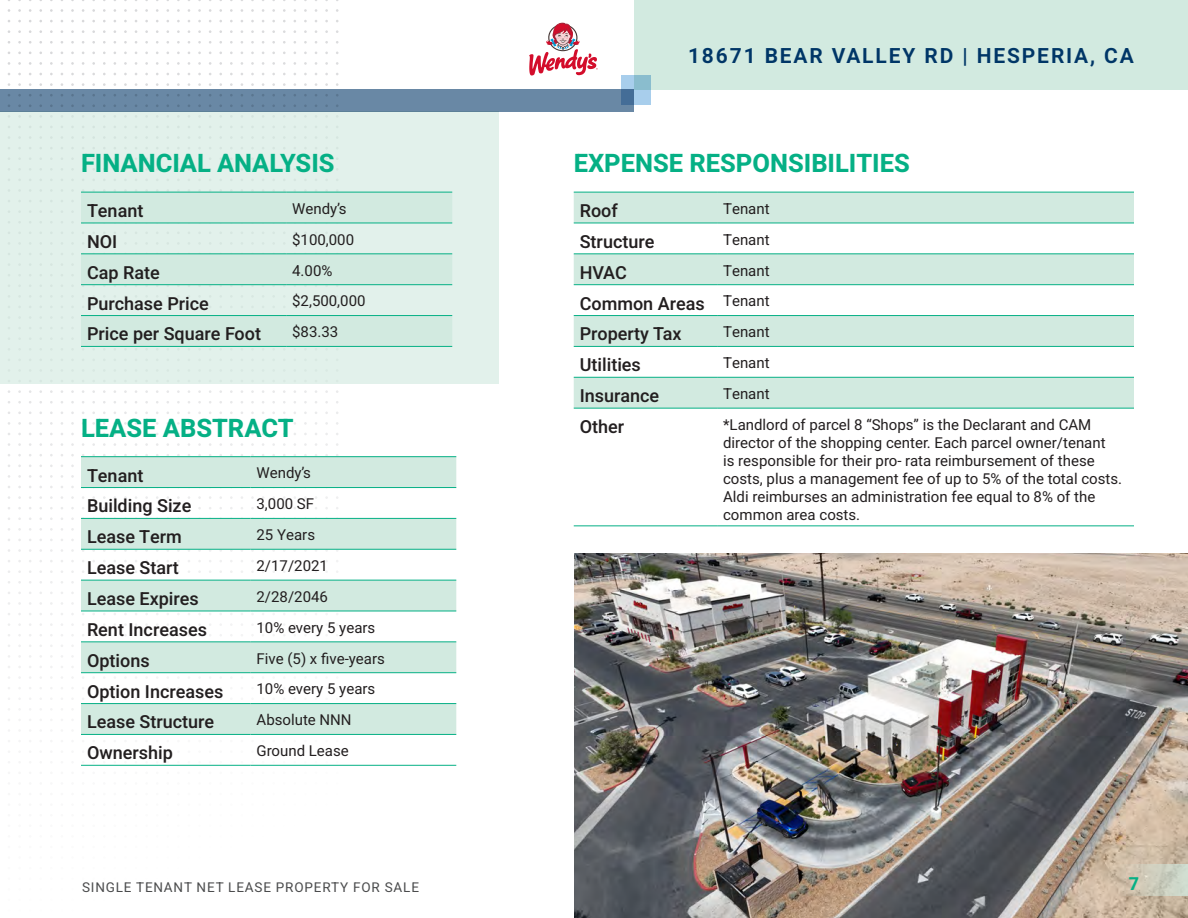
<style>
.page{position:relative;width:1188px;height:918px;background:#fff}
.page>*{position:absolute;margin:0;border:0;box-sizing:border-box;transform-origin:0 0}
.Corporate-Heading-Bo{font:700 25.5px "Heebo";color:#05b085}
.t1{font:600 21px "Heebo";letter-spacing:.09em;color:#003667}
.Corporate-Heading-Me{font:500 18px "Heebo";color:#231f20}
.t2{font:700 18px "Heebo";color:#05b085}
.Corporate_-_Body-Reg{font:15px/18px "Heebo";color:#231f20}
.t3{font:13.5px "Heebo";letter-spacing:.06em;color:#4b4c4d}
</style>
<div class="page">
<svg style="left:529px;top:23px;width:69px;height:53px"></svg>
<div style="left:0;top:112px;width:500px;height:272px;background:#e2f1eb"></div>
<svg style="left:81px;top:193px;width:371px;height:153px;fill:#d2eae0"></svg>
<hr style="left:81px;top:192px;width:205px;height:1px;background:#05b085">
<hr style="left:286px;top:192px;width:166px;height:1px;background:#05b085">
<hr style="left:81px;top:223px;width:205px;height:1px;background:#05b085">
<hr style="left:286px;top:223px;width:166px;height:1px;background:#05b085">
<hr style="left:81px;top:253px;width:205px;height:1px;background:#05b085">
<hr style="left:286px;top:253px;width:166px;height:1px;background:#05b085">
<hr style="left:81px;top:284px;width:205px;height:1px;background:#05b085">
<hr style="left:286px;top:284px;width:166px;height:1px;background:#05b085">
<hr style="left:81px;top:315px;width:205px;height:1px;background:#05b085">
<hr style="left:286px;top:315px;width:166px;height:1px;background:#05b085">
<hr style="left:81px;top:346px;width:205px;height:1px;background:#05b085">
<hr style="left:286px;top:346px;width:166px;height:1px;background:#05b085">
<svg style="left:81px;top:457px;width:375px;height:277px;fill:#d2eae0"></svg>
<hr style="left:81px;top:456px;width:170px;height:1px;background:#05b085">
<hr style="left:251px;top:456px;width:205px;height:1px;background:#05b085">
<hr style="left:81px;top:487px;width:170px;height:1px;background:#05b085">
<hr style="left:251px;top:487px;width:205px;height:1px;background:#05b085">
<hr style="left:81px;top:518px;width:170px;height:1px;background:#05b085">
<hr style="left:251px;top:518px;width:205px;height:1px;background:#05b085">
<hr style="left:81px;top:549px;width:170px;height:1px;background:#05b085">
<hr style="left:251px;top:549px;width:205px;height:1px;background:#05b085">
<hr style="left:81px;top:580px;width:170px;height:1px;background:#05b085">
<hr style="left:251px;top:580px;width:205px;height:1px;background:#05b085">
<hr style="left:81px;top:611px;width:170px;height:1px;background:#05b085">
<hr style="left:251px;top:611px;width:205px;height:1px;background:#05b085">
<hr style="left:81px;top:641px;width:170px;height:1px;background:#05b085">
<hr style="left:251px;top:641px;width:205px;height:1px;background:#05b085">
<hr style="left:81px;top:672px;width:170px;height:1px;background:#05b085">
<hr style="left:251px;top:672px;width:205px;height:1px;background:#05b085">
<hr style="left:81px;top:703px;width:170px;height:1px;background:#05b085">
<hr style="left:251px;top:703px;width:205px;height:1px;background:#05b085">
<hr style="left:81px;top:734px;width:170px;height:1px;background:#05b085">
<hr style="left:251px;top:734px;width:205px;height:1px;background:#05b085">
<hr style="left:81px;top:765px;width:170px;height:1px;background:#05b085">
<hr style="left:251px;top:765px;width:205px;height:1px;background:#05b085">
<svg style="left:574px;top:193px;width:560px;height:215px;fill:#d2eae0"></svg>
<hr style="left:574px;top:192px;width:143px;height:1px;background:#05b085">
<hr style="left:717px;top:192px;width:417px;height:1px;background:#05b085">
<hr style="left:574px;top:223px;width:143px;height:1px;background:#05b085">
<hr style="left:717px;top:223px;width:417px;height:1px;background:#05b085">
<hr style="left:574px;top:253px;width:143px;height:1px;background:#05b085">
<hr style="left:717px;top:253px;width:417px;height:1px;background:#05b085">
<hr style="left:574px;top:284px;width:143px;height:1px;background:#05b085">
<hr style="left:717px;top:284px;width:417px;height:1px;background:#05b085">
<hr style="left:574px;top:315px;width:143px;height:1px;background:#05b085">
<hr style="left:717px;top:315px;width:417px;height:1px;background:#05b085">
<hr style="left:574px;top:346px;width:143px;height:1px;background:#05b085">
<hr style="left:717px;top:346px;width:417px;height:1px;background:#05b085">
<hr style="left:574px;top:377px;width:143px;height:1px;background:#05b085">
<hr style="left:717px;top:377px;width:417px;height:1px;background:#05b085">
<hr style="left:574px;top:408px;width:143px;height:1px;background:#05b085">
<hr style="left:717px;top:408px;width:417px;height:1px;background:#05b085">
<hr style="left:574px;top:525px;width:143px;height:1px;background:#05b085">
<hr style="left:717px;top:525px;width:417px;height:1px;background:#05b085">
<img style="left:575px;top:554px;width:613px;height:364px">
<div style="left:634px;top:0;width:554px;height:90px;background:#d2eae0"></div>
<svg style="left:1118px;top:865px;width:70px;height:31px;background:#cdcab9"></svg>
<div style="left:0;top:90px;width:634px;height:22px;background:#6988a5"></div>
<svg style="left:621px;top:75px;width:29px;height:29px"></svg>
<p class="Corporate-Heading-Bo" style="left:81px;top:146px;width:255px">FINANCIAL ANALYSIS</p>
<p class="Corporate-Heading-Me" style="left:87px;top:198px;width:58px">Tenant</p>
<p class="Corporate_-_Body-Reg" style="left:292px;top:199px;width:56px">Wendy’s</p>
<p class="Corporate-Heading-Me" style="left:87px;top:229px;width:32px">NOI</p>
<p class="Corporate_-_Body-Reg" style="left:292px;top:230px;width:63px">$100,000</p>
<p class="Corporate-Heading-Me" style="left:87px;top:260px;width:74px">Cap Rate</p>
<p class="Corporate_-_Body-Reg" style="left:292px;top:261px;width:42px">4.00%</p>
<p class="Corporate-Heading-Me" style="left:87px;top:291px;width:123px">Purchase Price</p>
<p class="Corporate_-_Body-Reg" style="left:292px;top:292px;width:75px">$2,500,000</p>
<p class="Corporate-Heading-Me" style="left:87px;top:322px;width:176px">Price per Square Foot</p>
<p class="Corporate_-_Body-Reg" style="left:292px;top:323px;width:48px">$83.33</p>
<p class="Corporate-Heading-Bo" style="left:81px;top:410px;width:214px">LEASE ABSTRACT</p>
<p class="Corporate-Heading-Me" style="left:87px;top:463px;width:58px">Tenant</p>
<p class="Corporate_-_Body-Reg" style="left:257px;top:464px;width:56px">Wendy’s</p>
<p class="Corporate-Heading-Me" style="left:87px;top:494px;width:106px">Building Size</p>
<p class="Corporate_-_Body-Reg" style="left:257px;top:495px;width:59px">3,000 SF</p>
<p class="Corporate-Heading-Me" style="left:87px;top:524px;width:96px">Lease Term</p>
<p class="Corporate_-_Body-Reg" style="left:257px;top:526px;width:60px">25 Years</p>
<p class="Corporate-Heading-Me" style="left:87px;top:555px;width:93px">Lease Start</p>
<p class="Corporate_-_Body-Reg" style="left:257px;top:557px;width:73px">2/17/2021</p>
<p class="Corporate-Heading-Me" style="left:87px;top:586px;width:113px">Lease Expires</p>
<p class="Corporate_-_Body-Reg" style="left:257px;top:587px;width:73px">2/28/2046</p>
<p class="Corporate-Heading-Me" style="left:87px;top:617px;width:122px">Rent Increases</p>
<p class="Corporate_-_Body-Reg" style="left:257px;top:618px;width:120px">10% every 5 years</p>
<p class="Corporate-Heading-Me" style="left:87px;top:648px;width:64px">Options</p>
<p class="Corporate_-_Body-Reg" style="left:257px;top:649px;width:130px">Five (5) x five-years</p>
<p class="Corporate-Heading-Me" style="left:87px;top:679px;width:138px">Option Increases</p>
<p class="Corporate_-_Body-Reg" style="left:257px;top:680px;width:120px">10% every 5 years</p>
<p class="Corporate-Heading-Me" style="left:87px;top:710px;width:129px">Lease Structure</p>
<p class="Corporate_-_Body-Reg" style="left:257px;top:711px;width:97px">Absolute NNN</p>
<p class="Corporate-Heading-Me" style="left:87px;top:740px;width:87px">Ownership</p>
<p class="Corporate_-_Body-Reg" style="left:257px;top:742px;width:94px">Ground Lease</p>
<h2 class="t1" style="left:688px;top:40px;width:447px">18671 BEAR VALLEY RD | HESPERIA, CA</h2>
<p class="Corporate-Heading-Bo" style="left:574px;top:146px;width:338px">EXPENSE RESPONSIBILITIES</p>
<p class="Corporate-Heading-Me" style="left:580px;top:198px;width:40px">Roof</p>
<p class="Corporate_-_Body-Reg" style="left:723px;top:199px;width:48px">Tenant</p>
<p class="Corporate-Heading-Me" style="left:580px;top:229px;width:76px">Structure</p>
<p class="Corporate_-_Body-Reg" style="left:723px;top:230px;width:48px">Tenant</p>
<p class="Corporate-Heading-Me" style="left:580px;top:260px;width:49px">HVAC</p>
<p class="Corporate_-_Body-Reg" style="left:723px;top:261px;width:48px">Tenant</p>
<p class="Corporate-Heading-Me" style="left:580px;top:291px;width:127px">Common Areas</p>
<p class="Corporate_-_Body-Reg" style="left:723px;top:292px;width:48px">Tenant</p>
<p class="Corporate-Heading-Me" style="left:580px;top:322px;width:103px">Property Tax</p>
<p class="Corporate_-_Body-Reg" style="left:723px;top:323px;width:48px">Tenant</p>
<p class="Corporate-Heading-Me" style="left:580px;top:352px;width:63px">Utilities</p>
<p class="Corporate_-_Body-Reg" style="left:723px;top:354px;width:48px">Tenant</p>
<p class="Corporate-Heading-Me" style="left:580px;top:383px;width:81px">Insurance</p>
<p class="Corporate_-_Body-Reg" style="left:723px;top:385px;width:48px">Tenant</p>
<p class="Corporate-Heading-Me" style="left:580px;top:414px;width:46px">Other</p>
<p class="Corporate_-_Body-Reg" style="left:723px;top:416px;width:401px">*Landlord of parcel 8 “Shops” is the Declarant and CAM director of the shopping center. Each parcel owner/tenant<br>is responsible for their pro- rata reimbursement of these costs, plus a management fee of up to 5% of the total costs.<br>Aldi reimburses an administration fee equal to 8% of the common area costs.</p>
<p class="t3" style="left:82px;top:877px;width:338px">SINGLE TENANT NET LEASE PROPERTY FOR SALE</p>
<p class="t2" style="left:1129px;top:871px;width:12px">7</p>
</div>
